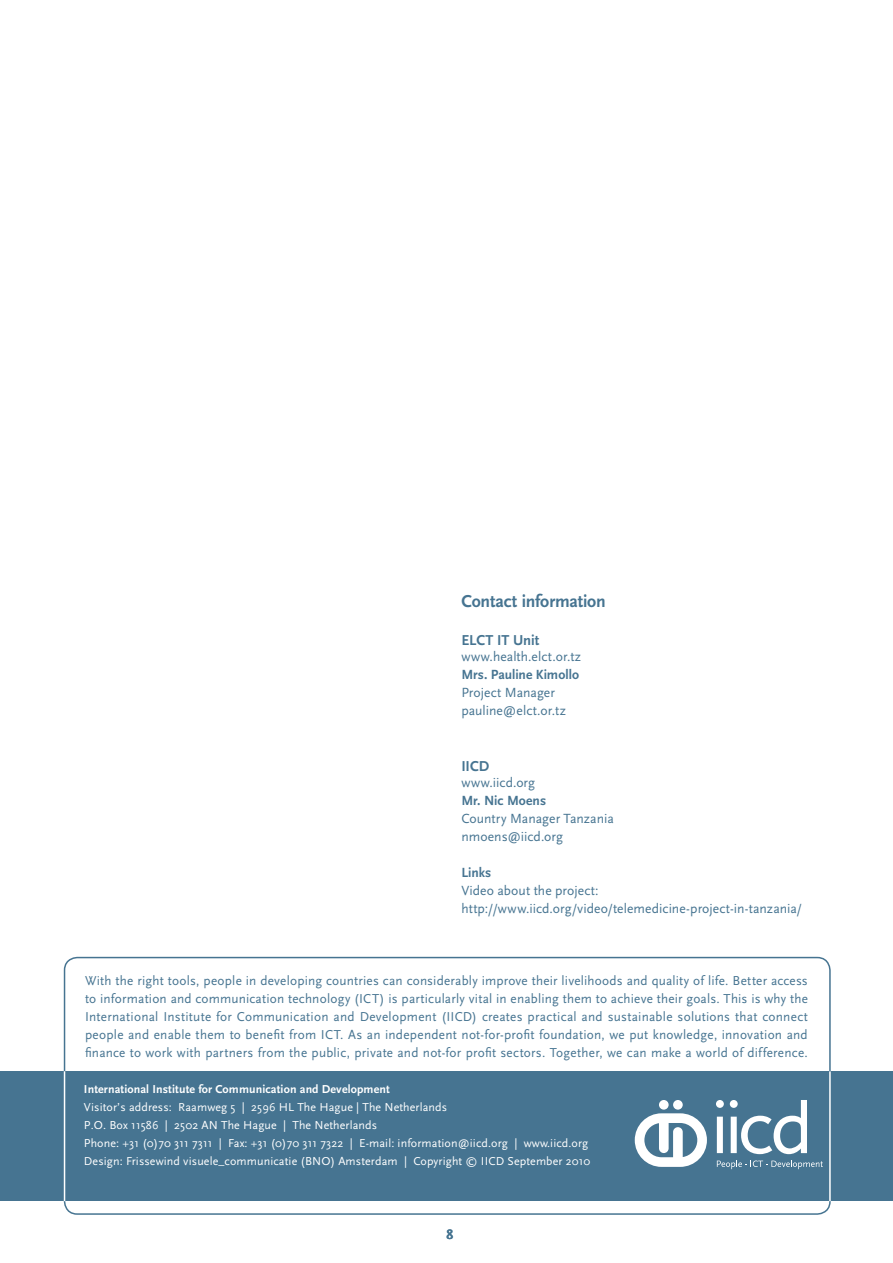
<style>
.page{position:relative;width:893px;height:1263px;background:#fff}
.page>*{position:absolute;margin:0;border:0;box-sizing:border-box;transform-origin:0 0}
.t1{font:700 18px "Scala Sans";letter-spacing:-.01em;color:#467491}
.t2{font:700 15px "Scala Sans";letter-spacing:-.005em;color:#467491}
.t3{font:13.8px/18px "Scala Sans";letter-spacing:.005em;color:#467491}
.t4{font:700 13.8px "Scala Sans";color:#467491}
.t5{font:13.5px/18px "Scala Sans";letter-spacing:.02em;color:#467491;text-align:justify}
.t6{font:12px/18px "Scala Sans";letter-spacing:.01em;color:#fff}
.t7{font:700 12px "Scala Sans";letter-spacing:.01em;color:#fff}
</style>
<div class="page">
<div style="left:0;top:1071px;width:893px;height:130px;background:#467491"></div>
<div style="left:64px;top:957px;width:767px;height:258px;border:2px solid #467491;border-radius:13px"></div>
<hr style="left:64px;top:1071px;width:1px;height:130px;background:#fff">
<hr style="left:829px;top:1071px;width:2px;height:130px;background:#fff">
<svg style="left:717px;top:1160px;width:106px;height:9px"></svg>
<svg style="left:716px;top:1100px;width:8px;height:53px"></svg>
<svg style="left:730px;top:1100px;width:77px;height:54px"></svg>
<div style="left:659px;top:1100px;width:10px;height:9px;background:#fff;border-radius:50%"></div>
<div style="left:673px;top:1100px;width:10px;height:9px;background:#fff;border-radius:50%"></div>
<svg style="left:635px;top:1113px;width:72px;height:54px"></svg>
<h1 class="t1" style="left:461px;top:592px;width:146px">Contact information</h1>
<p class="t2" style="left:461px;top:632px;width:79px">ELCT IT Unit</p>
<p class="t3" style="left:461px;top:648px;width:121px">www.health.elct.or.tz</p>
<p class="t4" style="left:461px;top:667px;width:119px">Mrs. Pauline Kimollo</p>
<p class="t3" style="left:461px;top:684px;width:106px">Project Manager pauline@elct.or.tz</p>
<p class="t2" style="left:461px;top:758px;width:29px">IICD</p>
<p class="t3" style="left:461px;top:774px;width:75px">www.iicd.org</p>
<p class="t4" style="left:461px;top:793px;width:86px">Mr. Nic Moens</p>
<p class="t3" style="left:461px;top:810px;width:154px">Country Manager Tanzania nmoens@iicd.org</p>
<p class="t4" style="left:461px;top:865px;width:31px">Links</p>
<p class="t3" style="left:461px;top:882px;width:342px">Video about the project: http://www.iicd.org/video/telemedicine-project-in-tanzania/</p>
<p class="t5" style="left:85px;top:972px;width:724px">With the right tools, people in developing countries can considerably improve their livelihoods and quality of life. Better access to information and communication technology (ICT) is particularly vital in enabling them to achieve their goals. This is why the International Institute for Communication and Development (IICD) creates practical and sustainable solutions that connect people and enable them to benefit from ICT. As an independent not-for-profit foundation, we put knowledge, innovation and finance to work with partners from the public, private and not-for profit sectors. Together, we can make a world of difference.</p>
<p class="t7" style="left:84px;top:1083px;width:307px">International Institute for Communication and Development</p>
<p class="t6" style="left:84px;top:1098px;width:508px">Visitor’s address: Raamweg 5 | 2596 HL The Hague | The Netherlands<br>P.O. Box 11586 | 2502 AN The Hague | The Netherlands<br>Phone: +31 (0)70 311 7311 | Fax: +31 (0)70 311 7322 | E-mail: information@iicd.org | www.iicd.org Design: Frissewind visuele_communicatie (BNO) Amsterdam | Copyright © IICD September 2010</p>
<p class="t4" style="left:446px;top:1227px;width:8px">8</p>
</div>
